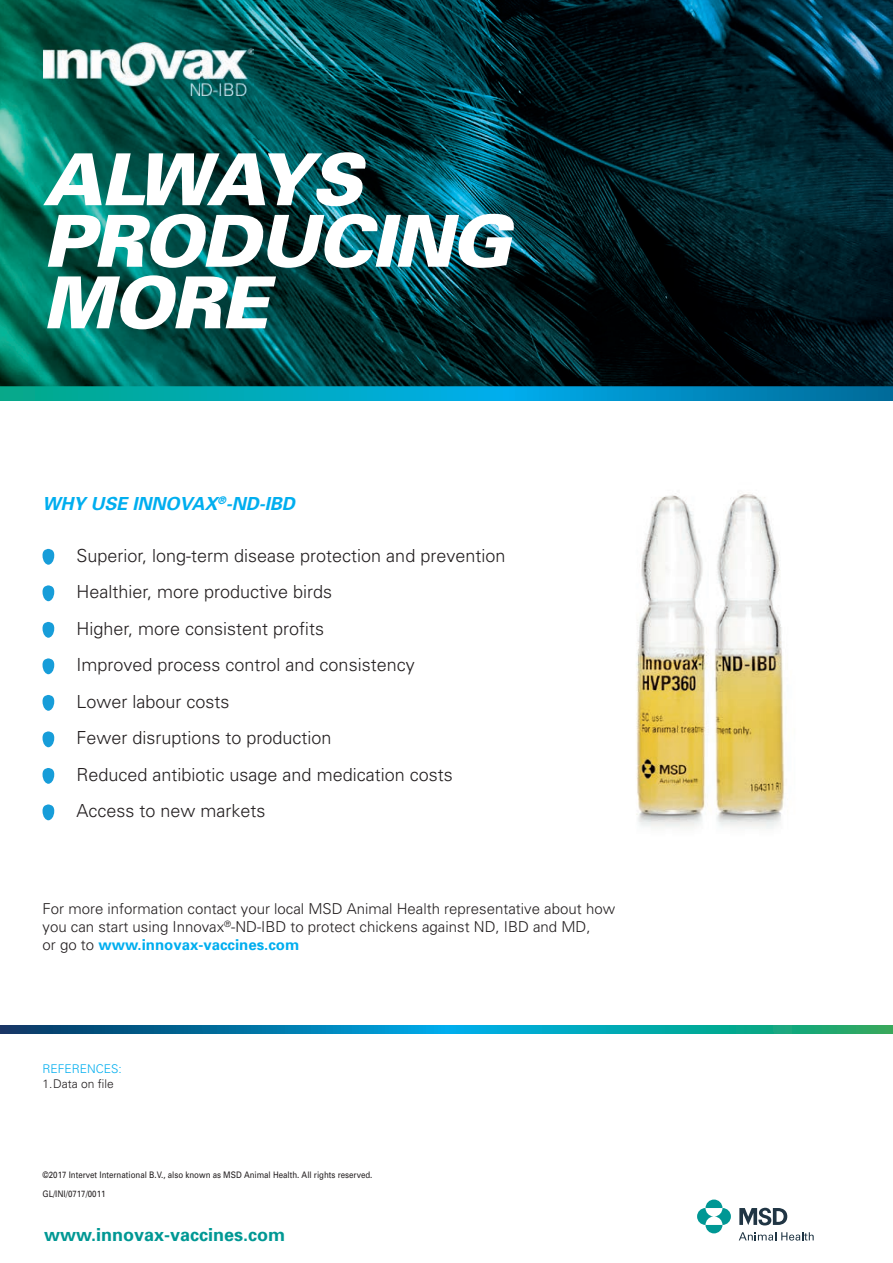
<style>
.page{position:relative;width:893px;height:1263px;background:#fff}
.page>*{position:absolute;margin:0;border:0;box-sizing:border-box;transform-origin:0 0}
.t1{font:italic 900 71.85px/61.5px "Univers";letter-spacing:-.025em;color:#fff}
.t2{font:300 18px/36.5px "Univers";color:#231f20}
.t3{font:700 18px "Univers";color:#009894}
.t4{font:italic 700 18px "Univers";color:#00aeef}
.t5{font:300 15px/18px "Univers";color:#231f20}
.t6{font:300 12px "Univers";color:#231f20}
.t7{font:300 12px "Univers";color:#00aeef}
.t8{font:9px/19px "Univers";color:#231f20;scale:.88 1}
.s1{font-weight:700;color:#00aeef}
</style>
<div class="page">
<svg style="left:0;top:1025px;width:893px;height:9px;background:#068ca2"></svg>
<svg style="left:0;top:386px;width:893px;height:14px;background:#009aba"></svg>
<img style="left:0;top:0;width:893px;height:386px">
<img style="left:43px;top:43px;width:210px;height:53px">
<img style="left:636px;top:494px;width:149px;height:335px">
<svg style="left:43px;top:549px;width:11px;height:16px"></svg>
<svg style="left:43px;top:585px;width:11px;height:16px"></svg>
<svg style="left:43px;top:622px;width:11px;height:16px"></svg>
<svg style="left:43px;top:658px;width:11px;height:16px"></svg>
<svg style="left:43px;top:695px;width:11px;height:16px"></svg>
<svg style="left:43px;top:731px;width:11px;height:16px"></svg>
<svg style="left:43px;top:768px;width:11px;height:16px"></svg>
<svg style="left:43px;top:804px;width:11px;height:16px"></svg>
<svg style="left:697px;top:1199px;width:34px;height:34px"></svg>
<svg style="left:739px;top:1208px;width:48px;height:17px"></svg>
<svg style="left:739px;top:1232px;width:75px;height:8px"></svg>
<h1 class="t1" style="left:43px;top:147px;width:470px">ALWAYS<br>PRODUCING<br>MORE</h1>
<p class="t4" style="left:43px;top:492px;width:254px">WHY USE INNOVAX<sup>®</sup>-ND-IBD</p>
<p class="t2" style="left:77px;top:537px;width:430px">Superior, long-term disease protection and prevention Healthier, more productive birds<br>Higher, more consistent profits<br>Improved process control and consistency<br>Lower labour costs<br>Fewer disruptions to production<br>Reduced antibiotic usage and medication costs Access to new markets</p>
<p class="t5" style="left:43px;top:900px;width:574px">For more information contact your local MSD Animal Health representative about how you can start using Innovax<sup>®</sup>-ND-IBD to protect chickens against ND, IBD and MD,<br>or go to <span class="s1">www.innovax-vaccines.com</span></p>
<p class="t7" style="left:43px;top:1062px;width:81px">REFERENCES:</p>
<p class="t6" style="left:43px;top:1077px;width:73px">1. Data on file</p>
<p class="t8" style="left:43px;top:1165px;width:376px">©2017 Intervet International B.V., also known as MSD Animal Health. All rights reserved.<br>GL/INI/0717/0011</p>
<p class="t3" style="left:44px;top:1223px;width:243px">www.innovax-vaccines.com</p>
</div>
